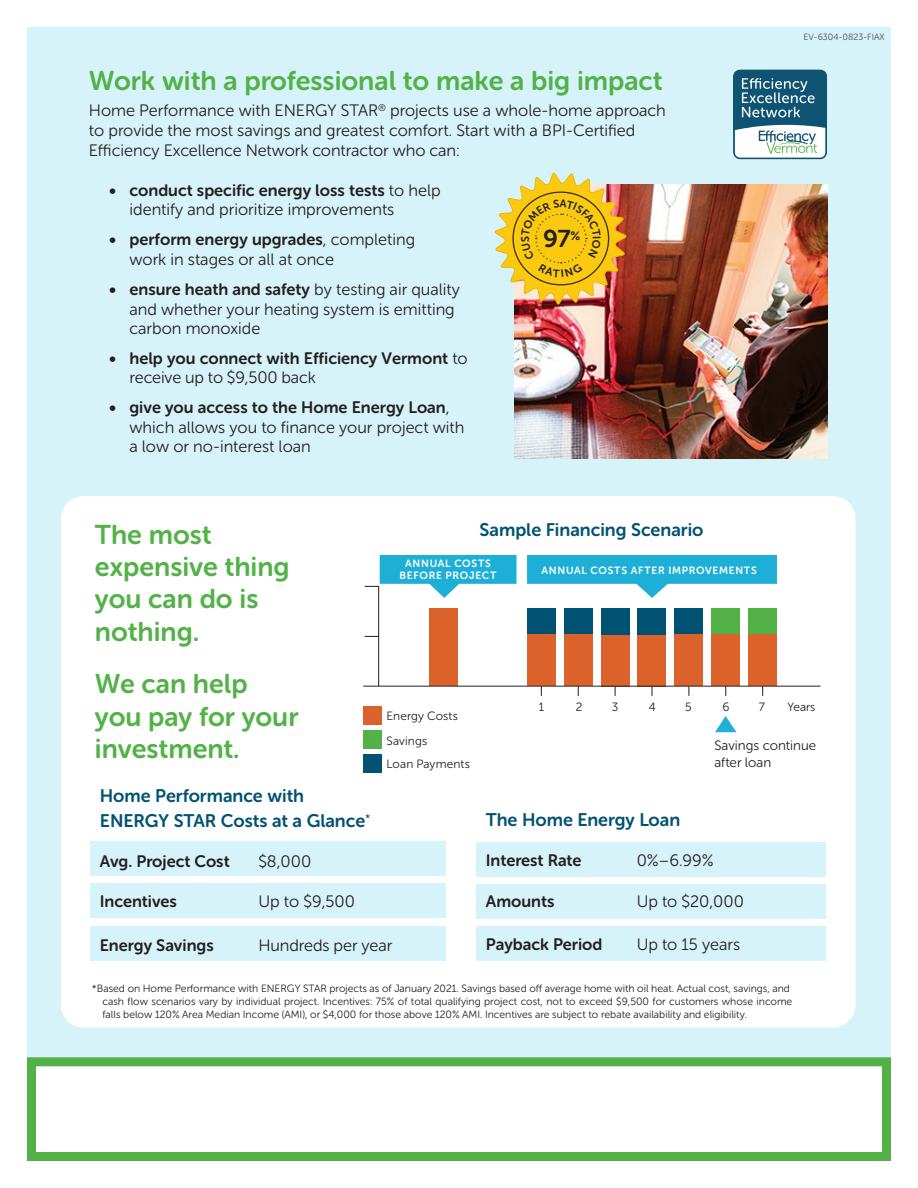
<style>
.page{position:relative;width:918px;height:1188px;background:#fff}
.page>*{position:absolute;margin:0;border:0;box-sizing:border-box;transform-origin:0 0}
.t1{font:27px/32.4px "Museo Sans Rounded 700";color:#53b247}
.t2{font:24.3px "Museo Sans Rounded 700";color:#231f20}
.Body{font:18.15px/24.8px "Museo Sans Rounded 700";color:#005273}
.Body-2{font:16.5px/19.5px "Museo Sans Rounded 300";color:#231f20}
.Body-3{font:16.5px/19.2px "Museo Sans Rounded 700";color:#231f20}
.t3{font:13.5px "Museo Sans Rounded 300";color:#231f20}
.Body_Fine_print{font:12px "Museo Sans Rounded 300";letter-spacing:.01em;color:#231f20}
.t4{font:10.5px/13.4px "Museo Sans Rounded 300";color:#231f20}
.t5{font:10.5px/12.6px "Museo Sans Rounded 700";letter-spacing:.065em;color:#fff;text-align:center}
.t6{font:9px "Museo Sans Rounded 300";color:#4b4c4d}
.s1{font-family:"Museo Sans Rounded 700"}
.s2{font-family:"Museo Sans Rounded 300"}
</style>
<div class="page">
<div style="left:27px;top:27px;width:864px;height:1134px;background:#d7f3fa"></div>
<div style="left:61px;top:496px;width:794px;height:532px;background:#fff;border-radius:23px"></div>
<div style="left:27px;top:1057px;width:864px;height:104px;background:#fff;border:9px solid #53b247"></div>
<div style="left:364px;top:707px;width:18px;height:18px;background:#db632b"></div>
<div style="left:364px;top:731px;width:18px;height:18px;background:#53b247"></div>
<div style="left:430px;top:608px;width:28px;height:78px;background:#db632b"></div>
<div style="left:712px;top:608px;width:28px;height:78px;background:#53b247"></div>
<div style="left:749px;top:608px;width:28px;height:78px;background:#53b247"></div>
<div style="left:527px;top:608px;width:28px;height:77px;background:#005273"></div>
<div style="left:527px;top:635px;width:28px;height:51px;background:#db632b"></div>
<div style="left:564px;top:608px;width:28px;height:77px;background:#005273"></div>
<div style="left:564px;top:635px;width:28px;height:51px;background:#db632b"></div>
<div style="left:601px;top:608px;width:28px;height:78px;background:#005273"></div>
<div style="left:601px;top:635px;width:28px;height:51px;background:#db632b"></div>
<div style="left:638px;top:608px;width:28px;height:78px;background:#005273"></div>
<div style="left:638px;top:635px;width:28px;height:51px;background:#db632b"></div>
<div style="left:675px;top:608px;width:28px;height:78px;background:#005273"></div>
<div style="left:675px;top:635px;width:28px;height:51px;background:#db632b"></div>
<hr style="left:378px;top:586px;width:1px;height:100px;background:#231f20">
<svg style="left:365px;top:555px;width:152px;height:43px"></svg>
<svg style="left:365px;top:636px;width:13px;height:1px"></svg>
<svg style="left:527px;top:555px;width:250px;height:43px"></svg>
<div style="left:712px;top:635px;width:28px;height:51px;background:#db632b"></div>
<div style="left:749px;top:635px;width:28px;height:51px;background:#db632b"></div>
<hr style="left:363px;top:686px;width:458px;height:1px;background:#231f20">
<div style="left:364px;top:755px;width:18px;height:18px;background:#005273"></div>
<svg style="left:715px;top:716px;width:22px;height:16px"></svg>
<img style="left:515px;top:184px;width:312px;height:275px">
<div style="left:90px;top:841px;width:356px;height:35px;background:#d7f3fa"></div>
<div style="left:90px;top:883px;width:356px;height:35px;background:#d7f3fa"></div>
<div style="left:90px;top:926px;width:356px;height:35px;background:#d7f3fa"></div>
<div style="left:477px;top:842px;width:349px;height:34px;background:#d7f3fa"></div>
<div style="left:477px;top:884px;width:349px;height:35px;background:#d7f3fa"></div>
<div style="left:477px;top:926px;width:349px;height:35px;background:#d7f3fa"></div>
<svg style="left:733px;top:70px;width:94px;height:89px;background:#6994a6"></svg>
<svg style="left:494px;top:172px;width:133px;height:133px"></svg>
<p class="t1" style="left:89px;top:64px;width:575px">Work with a professional to make a big impact</p>
<p class="Body-2" style="left:89px;top:101px;width:579px">Home Performance with ENERGY STAR<sup>®</sup> projects use a whole-home approach to provide the most savings and greatest comfort. Start with a BPI-Certified<br>Efficiency Excellence Network contractor who can:</p>
<p class="Body-2" style="left:129px;top:181px;width:313px;text-indent:-20px"><span class="s1">• conduct specific energy loss tests</span> to help identify and prioritize improvements</p>
<p class="Body-2" style="left:129px;top:230px;width:287px;text-indent:-20px"><span class="s1">• perform energy upgrades</span>, completing work in stages or all at once</p>
<p class="Body-2" style="left:129px;top:280px;width:332px;text-indent:-20px"><span class="s1">• ensure heath and safety</span> by testing air quality and whether your heating system is emitting carbon monoxide</p>
<p class="Body-3" style="left:129px;top:349px;width:340px;text-indent:-20px">• help you connect with Efficiency Vermont <span class="s2">to receive up to $9,500 back</span></p>
<p class="Body-2" style="left:129px;top:398px;width:337px;text-indent:-20px"><span class="s1">• give you access to the Home Energy Loan</span>, which allows you to finance your project with a low or no-interest loan</p>
<p class="t2" style="left:543px;top:225px;width:39px">97<sup>%</sup></p>
<p class="t6" style="left:803px;top:32px;width:83px">EV-6304-0823-FIAX</p>
<p class="Body" style="left:480px;top:517px;width:226px">Sample Financing Scenario</p>
<p class="t1" style="left:95px;top:518px;width:196px">The most expensive thing you can do is nothing.</p>
<p class="t1" style="left:95px;top:668px;width:205px">We can help you pay for your investment.</p>
<p class="Body" style="left:100px;top:783px;width:272px">Home Performance with<br>ENERGY STAR Costs at a Glance<sup>*</sup></p>
<p class="Body-3" style="left:100px;top:852px;width:131px">Avg. Project Cost</p>
<p class="Body-2" style="left:258px;top:852px;width:54px">$8,000</p>
<p class="Body-3" style="left:100px;top:892px;width:79px">Incentives</p>
<p class="Body-2" style="left:258px;top:892px;width:98px">Up to $9,500</p>
<p class="Body-3" style="left:100px;top:935px;width:115px">Energy Savings</p>
<p class="Body-2" style="left:258px;top:935px;width:135px">Hundreds per year</p>
<p class="t5" style="left:400px;top:557px;width:98px">ANNUAL COSTS<br>BEFORE PROJECT</p>
<p class="t5" style="left:542px;top:564px;width:217px">ANNUAL COSTS AFTER IMPROVEMENTS</p>
<p class="Body_Fine_print" style="left:539px;top:700px;width:7px">1</p>
<p class="Body_Fine_print" style="left:576px;top:700px;width:8px">2</p>
<p class="Body_Fine_print" style="left:612px;top:700px;width:8px">3</p>
<p class="Body_Fine_print" style="left:649px;top:700px;width:9px">4</p>
<p class="Body_Fine_print" style="left:685px;top:700px;width:8px">5</p>
<p class="Body_Fine_print" style="left:722px;top:700px;width:9px">6</p>
<p class="Body_Fine_print" style="left:759px;top:700px;width:8px">7</p>
<p class="Body_Fine_print" style="left:787px;top:700px;width:29px">Years</p>
<p class="t3" style="left:714px;top:738px;width:103px">Savings continue</p>
<p class="Body_Fine_print" style="left:387px;top:710px;width:73px">Energy Costs</p>
<p class="Body_Fine_print" style="left:387px;top:734px;width:42px">Savings</p>
<p class="Body_Fine_print" style="left:387px;top:758px;width:85px">Loan Payments</p>
<p class="t3" style="left:714px;top:755px;width:58px">after loan</p>
<p class="Body" style="left:486px;top:808px;width:196px">The Home Energy Loan</p>
<p class="Body-3" style="left:486px;top:851px;width:97px">Interest Rate</p>
<p class="Body-2" style="left:637px;top:851px;width:79px">0%–6.99%</p>
<p class="Body-3" style="left:486px;top:891px;width:70px">Amounts</p>
<p class="Body-2" style="left:637px;top:891px;width:109px">Up to $20,000</p>
<p class="Body-3" style="left:486px;top:935px;width:118px">Payback Period</p>
<p class="Body-2" style="left:637px;top:935px;width:105px">Up to 15 years</p>
<p class="t4" style="left:102px;top:982px;width:691px;text-indent:-11px">*Based on Home Performance with ENERGY STAR projects as of January 2021. Savings based off average home with oil heat. Actual cost, savings, and cash flow scenarios vary by individual project. Incentives: 75% of total qualifying project cost, not to exceed $9,500 for customers whose income falls below 120% Area Median Income (AMI), or $4,000 for those above 120% AMI. Incentives are subject to rebate availability and eligibility.</p>
</div>
